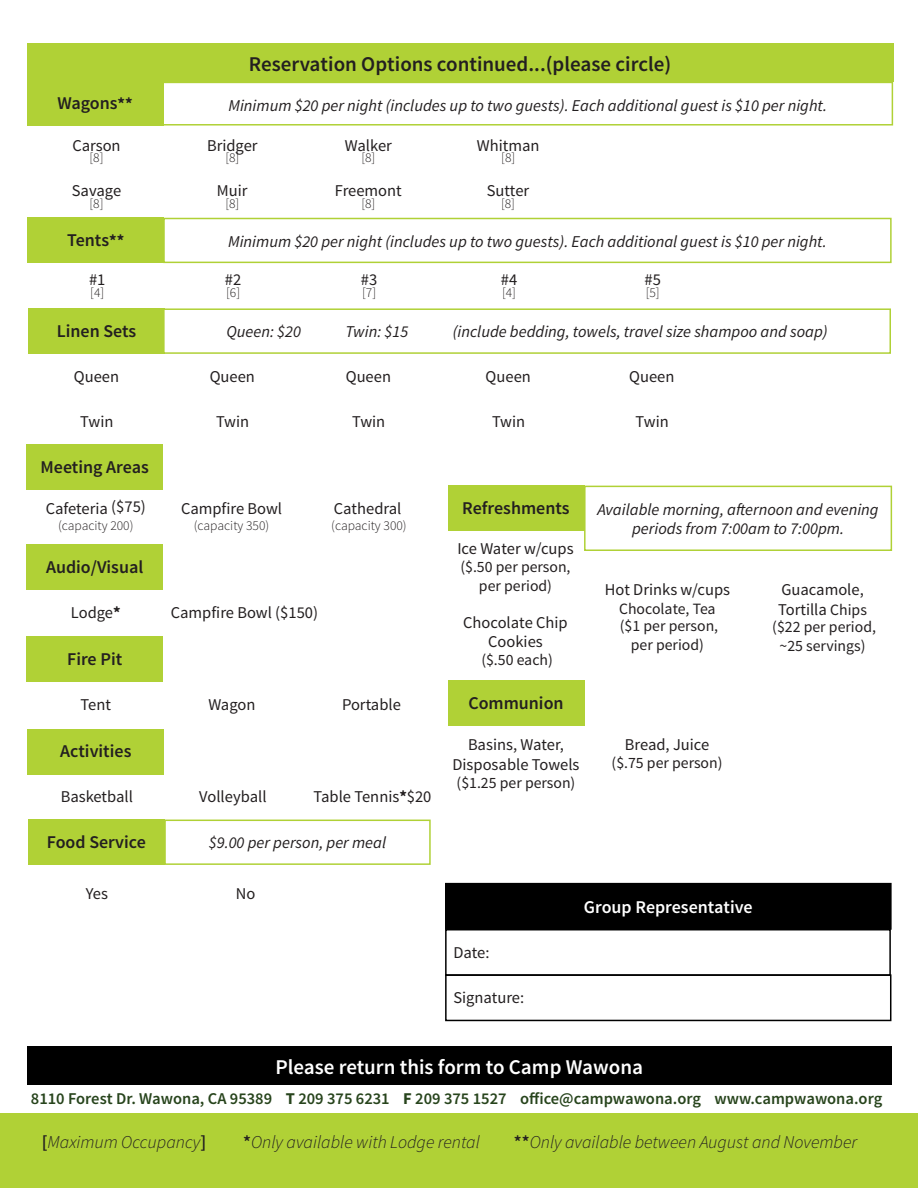
<style>
.page{position:relative;width:918px;height:1188px;background:#fff}
.page>*{position:absolute;margin:0;border:0;box-sizing:border-box;transform-origin:0 0}
.t1{font:600 21px "Source Sans Pro";color:#231f20}
.t2{font:600 21px "Source Sans Pro";color:#fff}
.t3{font:600 18px "Source Sans Pro";color:#231f20}
.t4{font:italic 300 18px "Source Sans Pro";color:#231f20}
.t5{font:600 18px "Source Sans Pro";color:#fff}
.t6{font:16.5px/19.8px "Source Sans Pro";color:#231f20;text-align:center}
.t7{font:italic 16.5px/19.8px "Source Sans Pro";color:#231f20;text-align:center}
.t8{font:600 16.5px "Source Sans Pro";color:#27441c}
.t9{font:15.75px/18.9px "Source Sans Pro";color:#231f20;text-align:center}
.t10{font:300 13.5px "Source Sans Pro";color:#231f20}
.s1{font-weight:700;font-size:16.5px}
.s2{font-weight:700}
.s3{font-size:15.75px}
.s4{font-weight:600;font-style:normal}
</style>
<div class="page">
<div style="left:27px;top:43px;width:866px;height:39px;background:#b0d136"></div>
<div style="left:27px;top:80px;width:136px;height:46px;background:#b0d136"></div>
<div style="left:162px;top:82px;width:731px;height:44px;border:2px solid #b0d136"></div>
<div style="left:28px;top:218px;width:136px;height:45px;background:#b0d136"></div>
<div style="left:163px;top:218px;width:729px;height:45px;border:2px solid #b0d136"></div>
<div style="left:29px;top:308px;width:136px;height:46px;background:#b0d136"></div>
<div style="left:163px;top:308px;width:728px;height:46px;border:2px solid #b0d136"></div>
<div style="left:27px;top:445px;width:136px;height:45px;background:#b0d136"></div>
<div style="left:27px;top:544px;width:136px;height:46px;background:#b0d136"></div>
<div style="left:27px;top:636px;width:136px;height:46px;background:#b0d136"></div>
<div style="left:28px;top:729px;width:136px;height:45px;background:#b0d136"></div>
<div style="left:28px;top:820px;width:136px;height:45px;background:#b0d136"></div>
<div style="left:446px;top:884px;width:445px;height:45px;background:#000"></div>
<div style="left:445px;top:883px;width:447px;height:47px;border:2px solid #000"></div>
<div style="left:445px;top:929px;width:446px;height:47px;border:2px solid #000"></div>
<div style="left:445px;top:974px;width:446px;height:47px;border:2px solid #000"></div>
<div style="left:0;top:1113px;width:918px;height:75px;background:#b0d136"></div>
<div style="left:27px;top:1046px;width:865px;height:39px;background:#000"></div>
<div style="left:448px;top:485px;width:136px;height:46px;background:#b0d136"></div>
<div style="left:584px;top:486px;width:308px;height:65px;border:2px solid #b0d136"></div>
<div style="left:448px;top:681px;width:136px;height:45px;background:#b0d136"></div>
<div style="left:164px;top:820px;width:267px;height:45px;border:2px solid #b0d136"></div>
<p class="t3" style="left:57px;top:91px;width:77px">Wagons<span class="s1">**</span></p>
<p class="t6" style="left:72px;top:136px;width:50px">Carson</p>
<p class="t10" style="left:90px;top:150px;width:15px">[8]</p>
<p class="t6" style="left:72px;top:181px;width:51px">Savage</p>
<p class="t10" style="left:90px;top:195px;width:15px">[8]</p>
<p class="t3" style="left:67px;top:229px;width:59px">Tents<span class="s1">**</span></p>
<p class="t6" style="left:89px;top:270px;width:18px">#1</p>
<p class="t10" style="left:90px;top:284px;width:15px">[4]</p>
<p class="t1" style="left:249px;top:51px;width:424px">Reservation Options continued...(please circle)</p>
<p class="t7" style="left:228px;top:95px;width:600px">Minimum $20 per night (includes up to two guests). Each additional guest is $10 per night.</p>
<p class="t6" style="left:207px;top:136px;width:52px">Bridger</p>
<p class="t10" style="left:225px;top:150px;width:15px">[8]</p>
<p class="t6" style="left:217px;top:181px;width:32px">Muir</p>
<p class="t10" style="left:225px;top:195px;width:15px">[8]</p>
<p class="t6" style="left:345px;top:136px;width:49px">Walker</p>
<p class="t10" style="left:361px;top:150px;width:15px">[8]</p>
<p class="t6" style="left:335px;top:181px;width:68px">Freemont</p>
<p class="t10" style="left:361px;top:195px;width:15px">[8]</p>
<p class="t6" style="left:477px;top:136px;width:64px">Whitman</p>
<p class="t10" style="left:501px;top:150px;width:15px">[8]</p>
<p class="t6" style="left:487px;top:181px;width:44px">Sutter</p>
<p class="t10" style="left:501px;top:195px;width:15px">[8]</p>
<p class="t7" style="left:228px;top:231px;width:600px">Minimum $20 per night (includes up to two guests). Each additional guest is $10 per night.</p>
<p class="t6" style="left:225px;top:270px;width:18px">#2</p>
<p class="t10" style="left:226px;top:284px;width:15px">[6]</p>
<p class="t6" style="left:361px;top:270px;width:18px">#3</p>
<p class="t10" style="left:362px;top:284px;width:15px">[7]</p>
<p class="t6" style="left:501px;top:270px;width:18px">#4</p>
<p class="t10" style="left:502px;top:284px;width:15px">[4]</p>
<p class="t6" style="left:644px;top:270px;width:18px">#5</p>
<p class="t10" style="left:646px;top:284px;width:15px">[5]</p>
<p class="t3" style="left:57px;top:320px;width:81px">Linen Sets</p>
<p class="t7" style="left:226px;top:322px;width:76px">Queen: $20</p>
<p class="t7" style="left:345px;top:322px;width:64px">Twin: $15</p>
<p class="t7" style="left:453px;top:322px;width:376px">(include bedding, towels, travel size shampoo and soap)</p>
<p class="t6" style="left:74px;top:367px;width:47px">Queen</p>
<p class="t6" style="left:210px;top:367px;width:47px">Queen</p>
<p class="t6" style="left:346px;top:367px;width:47px">Queen</p>
<p class="t6" style="left:486px;top:367px;width:47px">Queen</p>
<p class="t6" style="left:629px;top:367px;width:47px">Queen</p>
<p class="t6" style="left:80px;top:412px;width:35px">Twin</p>
<p class="t6" style="left:216px;top:412px;width:35px">Twin</p>
<p class="t6" style="left:352px;top:412px;width:35px">Twin</p>
<p class="t6" style="left:492px;top:412px;width:35px">Twin</p>
<p class="t6" style="left:636px;top:412px;width:35px">Twin</p>
<p class="t3" style="left:41px;top:456px;width:110px">Meeting Areas</p>
<p class="t6" style="left:46px;top:498px;width:102px">Cafeteria ($75)</p>
<p class="t10" style="left:58px;top:517px;width:77px">(capacity 200)</p>
<p class="t3" style="left:462px;top:497px;width:109px">Refreshments</p>
<p class="t6" style="left:457px;top:539px;width:118px">Ice Water w/cups</p>
<p class="t9" style="left:460px;top:557px;width:112px">($.50 per person, per period)</p>
<p class="t6" style="left:181px;top:498px;width:103px">Campfire Bowl</p>
<p class="t10" style="left:194px;top:517px;width:77px">(capacity 350)</p>
<p class="t6" style="left:334px;top:498px;width:69px">Cathedral</p>
<p class="t10" style="left:331px;top:517px;width:77px">(capacity 300)</p>
<p class="t7" style="left:597px;top:499px;width:283px">Available morning, afternoon and evening periods from 7:00am to 7:00pm.</p>
<p class="t3" style="left:46px;top:555px;width:99px">Audio/Visual</p>
<p class="t6" style="left:71px;top:603px;width:51px">Lodge<span class="s2">*</span></p>
<p class="t6" style="left:171px;top:603px;width:149px">Campfire Bowl ($150)</p>
<p class="t3" style="left:67px;top:648px;width:56px">Fire Pit</p>
<p class="t6" style="left:81px;top:695px;width:32px">Tent</p>
<p class="t6" style="left:208px;top:695px;width:49px">Wagon</p>
<p class="t6" style="left:342px;top:695px;width:60px">Portable</p>
<p class="t3" style="left:60px;top:740px;width:73px">Activities</p>
<p class="t6" style="left:61px;top:787px;width:74px">Basketball</p>
<p class="t6" style="left:199px;top:787px;width:69px">Volleyball</p>
<p class="t6" style="left:314px;top:787px;width:119px">Table Tennis<span class="s2">*</span>$20</p>
<p class="t3" style="left:47px;top:831px;width:100px">Food Service</p>
<p class="t6" style="left:86px;top:884px;width:24px">Yes</p>
<p class="t6" style="left:236px;top:884px;width:21px">No</p>
<p class="t6" style="left:605px;top:580px;width:127px">Hot Drinks w/cups</p>
<p class="t9" style="left:619px;top:600px;width:101px;line-height:17.4px;text-align:left">Chocolate, Tea ($1 per person,</p>
<p class="t9" style="left:631px;top:636px;width:75px">per period)</p>
<p class="t6" style="left:778px;top:580px;width:90px;text-align:left">Guacamole,<br>Tortilla <span class="s3">Chips</span></p>
<p class="t9" style="left:772px;top:618px;width:105px">($22 per period, ~25 servings)</p>
<p class="t6" style="left:463px;top:612px;width:106px">Chocolate Chip<br>Cookies</p>
<p class="t9" style="left:481px;top:650px;width:73px">($.50 each)</p>
<p class="t3" style="left:468px;top:692px;width:97px">Communion</p>
<p class="t6" style="left:452px;top:735px;width:129px">Basins, Water,<br>Disposable Towels</p>
<p class="t9" style="left:457px;top:774px;width:120px">($1.25 per person)</p>
<p class="t6" style="left:625px;top:735px;width:86px">Bread, Juice</p>
<p class="t9" style="left:612px;top:753px;width:112px">($.75 per person)</p>
<p class="t7" style="left:209px;top:833px;width:179px">$9.00 per person, per meal</p>
<p class="t5" style="left:584px;top:896px;width:170px">Group Representative</p>
<p class="t6" style="left:453px;top:943px;width:38px">Date:</p>
<p class="t6" style="left:453px;top:988px;width:72px">Signature:</p>
<p class="t2" style="left:275px;top:1054px;width:369px">Please return this form to Camp Wawona</p>
<p class="t8" style="left:31px;top:1088px;width:853px">8110 Forest Dr. Wawona, CA 95389 <span class="s2">T</span> 209 375 6231 <span class="s2">F</span> 209 375 1527 office@campwawona.org www.campwawona.org</p>
<p class="t4" style="left:42px;top:1131px;width:166px"><span class="s4">[</span>Maximum Occupancy<span class="s4">]</span></p>
<p class="t4" style="left:243px;top:1131px;width:238px"><span class="s4">*</span>Only available with Lodge rental</p>
<p class="t4" style="left:514px;top:1131px;width:345px"><span class="s4">**</span>Only available between August and November</p>
</div>
